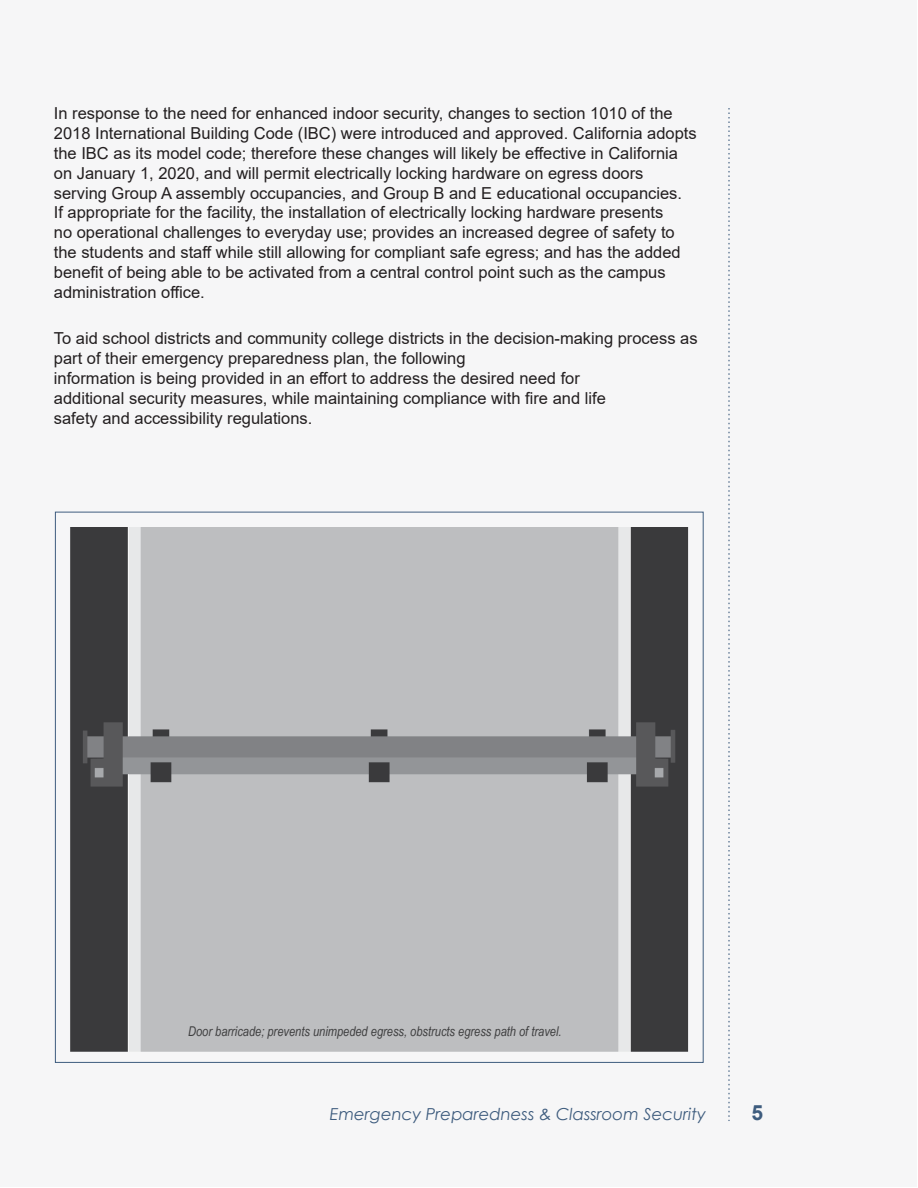
<style>
.page{position:relative;width:918px;height:1188px;background:#fff}
.page>*{position:absolute;margin:0;border:0;box-sizing:border-box;transform-origin:0 0}
.t1{font:700 21px "Arial";color:#3e5c7e}
.Body{font:16.5px/19.8px "Arial";color:#231f20}
.t2{font:italic 16.5px "Century Gothic";color:#3e5c7e}
.Body-2{font:italic 13.5px "Arial Narrow";color:#3e3e3f}
</style>
<div class="page">
<div style="left:1px;top:1px;width:916px;height:1186px;background:#f6f6f7"></div>
<svg style="left:728px;top:108px;width:2px;height:1013px"></svg>
<img style="left:54px;top:527px;width:635px;height:536px">
<p class="Body" style="left:54px;top:104px;width:644px">In response to the need for enhanced indoor security, changes to section 1010 of the 2018 International Building Code (IBC) were introduced and approved. California adopts the IBC as its model code; therefore these changes will likely be effective in California on January 1, 2020, and will permit electrically locking hardware on egress doors serving Group A assembly occupancies, and Group B and E educational occupancies.<br>If appropriate for the facility, the installation of electrically locking hardware presents<br>no operational challenges to everyday use; provides an increased degree of safety to the students and staff while still allowing for compliant safe egress; and has the added benefit of being able to be activated from a central control point such as the campus administration office.</p>
<p class="Body" style="left:54px;top:329px;width:645px">To aid school districts and community college districts in the decision-making process as part of their emergency preparedness plan, the following<br>information is being provided in an effort to address the desired need for<br>additional security measures, while maintaining compliance with fire and life<br>safety and accessibility regulations.</p>
<p class="Body-2" style="left:188px;top:1022px;width:375px">Door barricade; prevents unimpeded egress, obstructs egress path of travel.</p>
<p class="t2" style="left:330px;top:1103px;width:377px">Emergency Preparedness &amp; Classroom Security</p>
<p class="t1" style="left:752px;top:1098px;width:13px">5</p>
</div>
